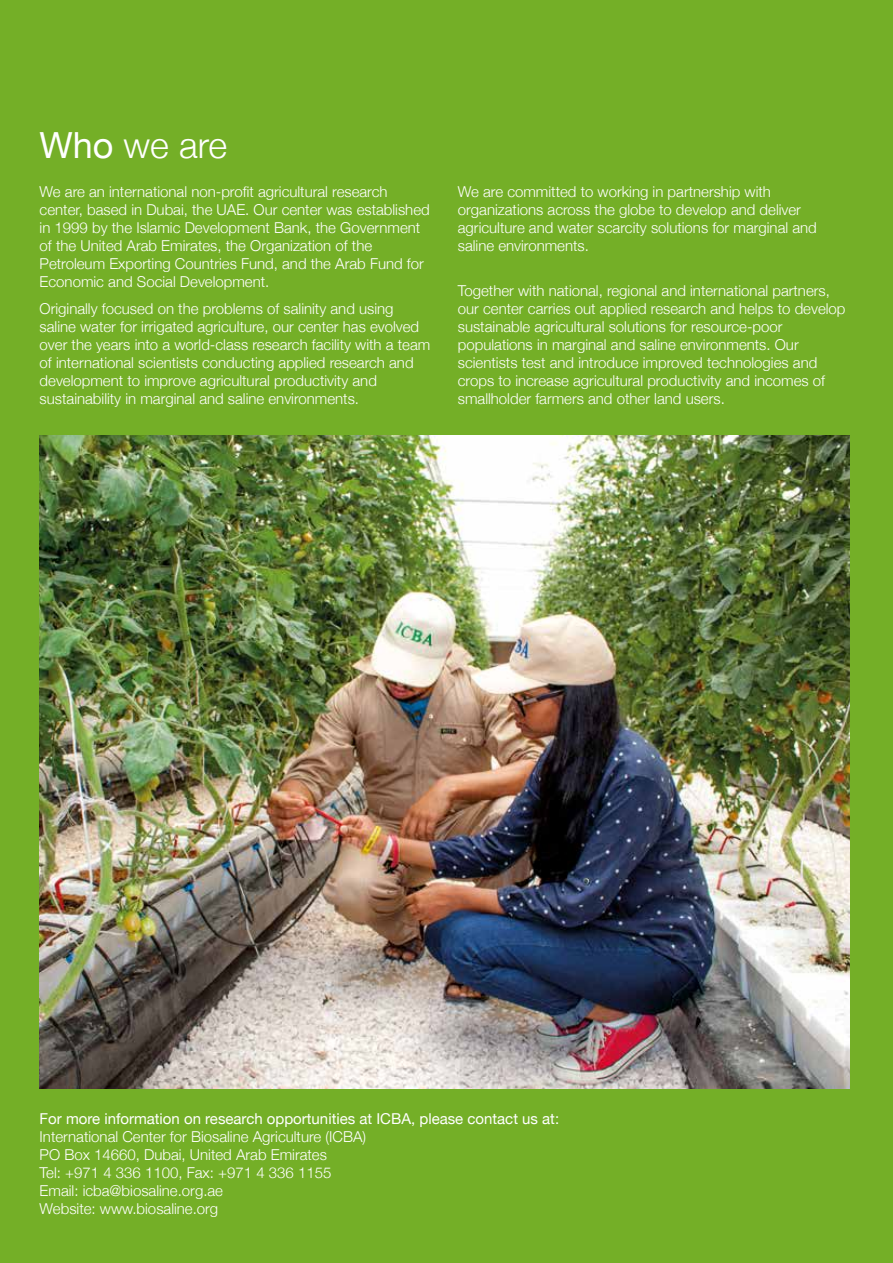
<style>
.page{position:relative;width:893px;height:1263px;background:#74af27}
.page>*{position:absolute;margin:0;border:0;box-sizing:border-box;transform-origin:0 0}
.t1{font:300 36px "Helvetica Neue";color:#fff}
.t2{font:300 15px/18px "Helvetica Neue";color:#fff}
.t3{font:15px "Helvetica Neue";color:#fff}
.s1{font-weight:400}
</style>
<div class="page">
<img style="left:40px;top:435px;width:809px;height:653px">
<h1 class="t1" style="left:40px;top:116px;width:189px"><span class="s1">Who</span> we are</h1>
<p class="t2" style="left:40px;top:181px;width:392px">We are an international non-profit agricultural research center, based in Dubai, the UAE. Our center was established in 1999 by the Islamic Development Bank, the Government of the United Arab Emirates, the Organization of the Petroleum Exporting Countries Fund, and the Arab Fund for Economic and Social Development.</p>
<p class="t2" style="left:40px;top:298px;width:392px">Originally focused on the problems of salinity and using saline water for irrigated agriculture, our center has evolved over the years into a world-class research facility with a team of international scientists conducting applied research and development to improve agricultural productivity and sustainability in marginal and saline environments.</p>
<p class="t2" style="left:458px;top:181px;width:360px">We are committed to working in partnership with organizations across the globe to develop and deliver agriculture and water scarcity solutions for marginal and saline environments.</p>
<p class="t2" style="left:458px;top:280px;width:389px">Together with national, regional and international partners, our center carries out applied research and helps to develop sustainable agricultural solutions for resource-poor populations in marginal and saline environments. Our scientists test and introduce improved technologies and crops to increase agricultural productivity and incomes of smallholder farmers and other land users.</p>
<p class="t3" style="left:40px;top:1108px;width:521px">For more information on research opportunities at ICBA, please contact us at:</p>
<p class="t2" style="left:40px;top:1126px;width:328px">International Center for Biosaline Agriculture (ICBA)<br>PO Box 14660, Dubai, United Arab Emirates<br>Tel: +971 4 336 1100, Fax: +971 4 336 1155<br>Email: icba@biosaline.org.ae<br>Website: www.biosaline.org</p>
</div>
